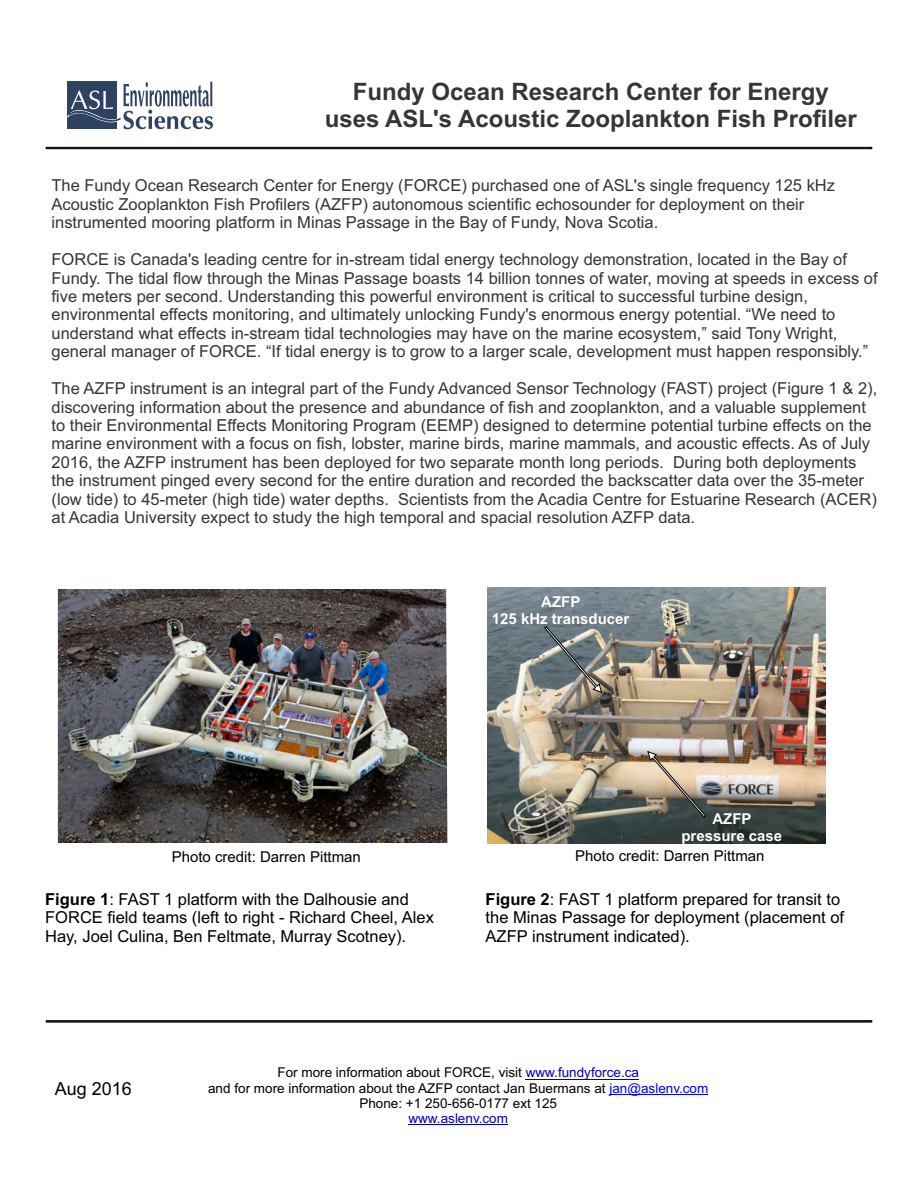
<style>
.page{position:relative;width:918px;height:1188px;background:#fff}
.page>*{position:absolute;margin:0;border:0;box-sizing:border-box;transform-origin:0 0}
.t1{font:700 24px/26.8px "Arial";color:#373435;text-align:center}
.t2{font:18px "Arial";color:#000}
.t3{font:16.5px/18.5px "Arial";color:#373435}
.t4{font:16.5px/18.5px "Arial";color:#000}
.t5{font:15px "Arial";color:#000}
.t6{font:700 15px/16.8px "Arial";color:#fff;text-align:center}
.t7{font:13.5px/15.1px "Arial";color:#000;text-align:center}
.t8{font:13.5px "Arial";color:#0000c4}
.s1{font-weight:700}
.s2{color:#0000c4}
.s3{color:#00f}
</style>
<div class="page">
<div style="left:46px;top:147px;width:826px;height:2px;background:#373435;border:1px solid #000"></div>
<div style="left:46px;top:1020px;width:826px;height:3px;background:#373435;border:1px solid #000"></div>
<div style="left:67px;top:81px;width:49px;height:48px;background:#2f4262"></div>
<svg style="left:67px;top:82px;width:146px;height:47px"></svg>
<hr style="left:526px;top:1079px;width:113px;height:1px;background:#0000c4">
<hr style="left:609px;top:1094px;width:99px;height:1px;background:#00f">
<hr style="left:408px;top:1124px;width:100px;height:1px;background:#0000c4">
<img style="left:488px;top:588px;width:337px;height:256px">
<img style="left:58px;top:590px;width:389px;height:253px">
<svg style="left:648px;top:751px;width:58px;height:67px"></svg>
<svg style="left:544px;top:626px;width:58px;height:67px"></svg>
<h1 class="t1" style="left:325px;top:81px;width:534px">Fundy Ocean Research Center for Energy uses ASL's Acoustic Zooplankton Fish Profiler</h1>
<p class="t3" style="left:52px;top:178px;width:785px">The Fundy Ocean Research Center for Energy (FORCE) purchased one of ASL's single frequency 125 kHz<br>Acoustic Zooplankton Fish Profilers (AZFP) autonomous scientific echosounder for deployment on their instrumented mooring platform in Minas Passage in the Bay of Fundy, Nova Scotia.</p>
<p class="t3" style="left:52px;top:252px;width:828px">FORCE is Canada's leading centre for in-stream tidal energy technology demonstration, located in the Bay of Fundy. The tidal flow through the Minas Passage boasts 14 billion tonnes of water, moving at speeds in excess of five meters per second. Understanding this powerful environment is critical to successful turbine design, environmental effects monitoring, and ultimately unlocking Fundy's enormous energy potential. “We need to understand what effects in-stream tidal technologies may have on the marine ecosystem,” said Tony Wright, general manager of FORCE. “If tidal energy is to grow to a larger scale, development must happen responsibly.”</p>
<p class="t3" style="left:52px;top:381px;width:827px">The AZFP instrument is an integral part of the Fundy Advanced Sensor Technology (FAST) project (Figure 1 &amp; 2), discovering information about the presence and abundance of fish and zooplankton, and a valuable supplement to their Environmental Effects Monitoring Program (EEMP) designed to determine potential turbine effects on the marine environment with a focus on fish, lobster, marine birds, marine mammals, and acoustic effects. As of July 2016, the AZFP instrument has been deployed for two separate month long periods. During both deployments the instrument pinged every second for the entire duration and recorded the backscatter data over the 35-meter (low tide) to 45-meter (high tide) water depths. Scientists from the Acadia Centre for Estuarine Research (ACER) at Acadia University expect to study the high temporal and spacial resolution AZFP data.</p>
<p class="t6" style="left:492px;top:595px;width:139px">AZFP<br>125 kHz transducer</p>
<p class="t6" style="left:681px;top:812px;width:102px">AZFP pressure case</p>
<p class="t5" style="left:172px;top:851px;width:191px">Photo credit: Darren Pittman</p>
<p class="t5" style="left:575px;top:850px;width:191px">Photo credit: Darren Pittman</p>
<p class="t4" style="left:45px;top:891px;width:390px"><span class="s1">Figure 1</span>: FAST 1 platform with the Dalhousie and<br>FORCE field teams (left to right - Richard Cheel, Alex<br>Hay, Joel Culina, Ben Feltmate, Murray Scotney).</p>
<p class="t4" style="left:486px;top:891px;width:360px"><span class="s1">Figure 2</span>: FAST 1 platform prepared for transit to the Minas Passage for deployment (placement of<br>AZFP instrument indicated).</p>
<p class="t2" style="left:55px;top:1081px;width:79px">Aug 2016</p>
<p class="t7" style="left:208px;top:1066px;width:502px">For more information about FORCE, visit <span class="s2">www.fundyforce.ca<br></span>and for more information about the AZFP contact Jan Buermans at <span class="s3">jan@aslenv.com<br></span>Phone: +1 250-656-0177 ext 125</p>
<p class="t8" style="left:408px;top:1113px;width:101px">www.aslenv.com</p>
</div>
